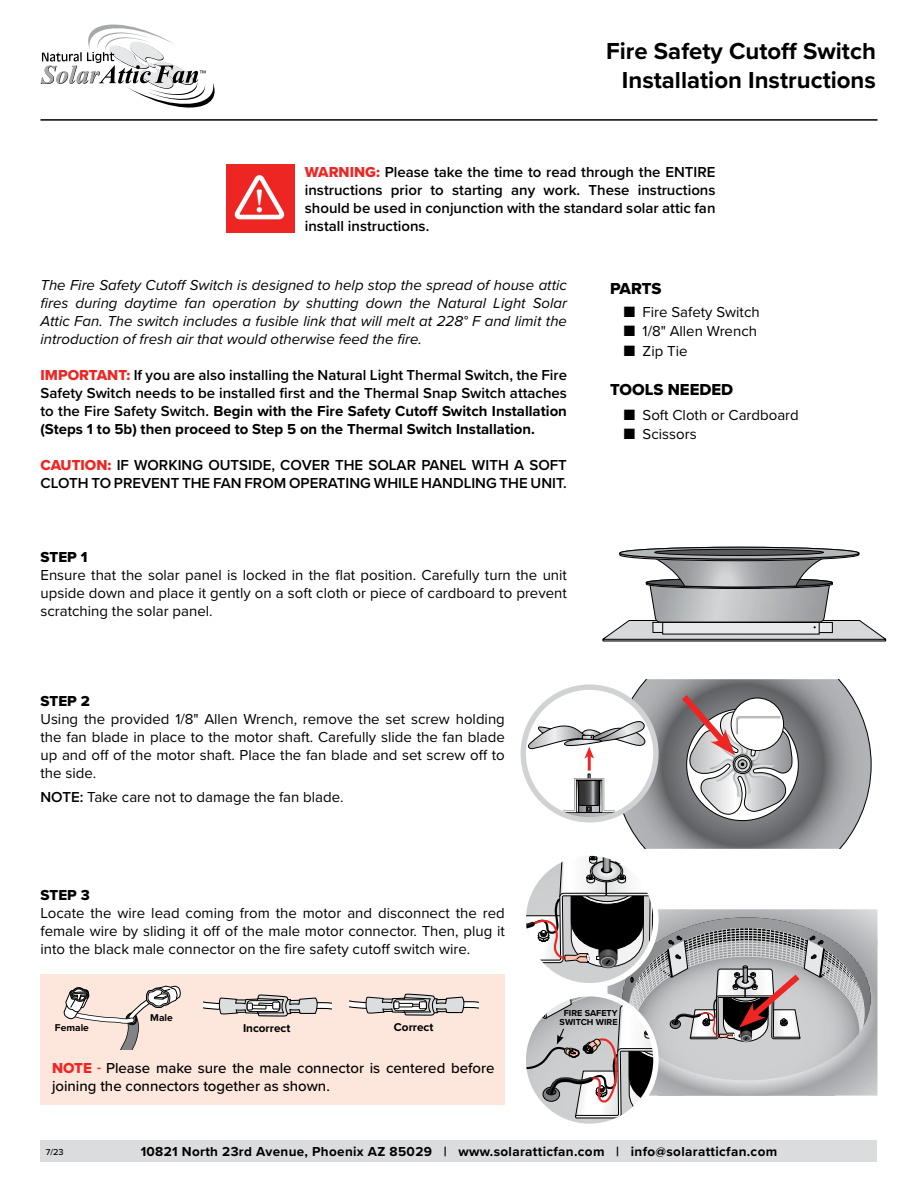
<style>
.page{position:relative;width:918px;height:1188px;background:#fff}
.page>*{position:absolute;margin:0;border:0;box-sizing:border-box;transform-origin:0 0}
.t1{font:700 33.9px "Minion";color:#fff}
.t2{font:700 24px "Proxima Nova";color:#000}
.t3{font:16.5px "Proxima Nova Extrabld";color:#000}
.body_justify{font:15px/18px "Proxima Nova";color:#000;text-align:justify}
.body_justify-2{font:600 15px/18px "Proxima Nova";color:#000;text-align:justify}
.itlaic_copy{font:italic 15px/18px "Proxima Nova";color:#000;text-align:justify}
.body_justify-3{font:500 15px/18px "Proxima Nova";color:#000}
.body_justify-4{font:15px "Proxima Nova Extrabld";color:#000}
.t4{font:700 13.65px "Proxima Nova";color:#000}
.t5{font:700 13.5px "Proxima Nova";letter-spacing:.025em;color:#000}
.t6{font:700 11.7px "Proxima Nova";color:#000}
.t7{font:700 10.2px "Proxima Nova";color:#000}
.body_justify-5{font:700 9px "Proxima Nova";color:#000}
.date{font:500 9px "Proxima Nova";color:#000}
.s1{font-family:"Proxima Nova Extrabld";font-weight:400;color:#ed2623}
.s2{font-weight:700}
.s3{font-weight:600}
.s4{font-weight:700;font-size:13.5px;color:#ed2623}
</style>
<div class="page">
<hr style="left:40px;top:119px;width:838px;height:2px;background:#000">
<svg style="left:40px;top:24px;width:175px;height:84px"></svg>
<svg style="left:602px;top:547px;width:285px;height:95px"></svg>
<svg style="left:620px;top:547px;width:239px;height:12px"></svg>
<div style="left:619px;top:547px;width:240px;height:12px;border:1px solid #000;border-radius:50%"></div>
<div style="left:655px;top:549px;width:169px;height:6px;background:#5a5a5d;border-radius:50%"></div>
<div style="left:654px;top:549px;width:170px;height:7px;border:1px solid #000;border-radius:50%"></div>
<div style="left:226px;top:164px;width:69px;height:69px;background:#ed2623"></div>
<svg style="left:234px;top:175px;width:51px;height:45px"></svg>
<svg style="left:614px;top:679px;width:257px;height:170px;background:#959799"></svg>
<svg style="left:687px;top:709px;width:111px;height:112px"></svg>
<div style="left:523px;top:687px;width:133px;height:133px;background:#fff;border-radius:50%"></div>
<svg style="left:524px;top:774px;width:132px;height:45px"></svg>
<hr style="left:588px;top:755px;width:3px;height:16px;background:#ed2623">
<svg style="left:528px;top:721px;width:117px;height:38px"></svg>
<div style="left:521px;top:684px;width:138px;height:139px;border:5px solid #d0d2d4;border-radius:50%"></div>
<svg style="left:676px;top:689px;width:117px;height:126px"></svg>
<div style="left:40px;top:974px;width:465px;height:131px;background:#fde6dc"></div>
<svg style="left:203px;top:994px;width:128px;height:23px"></svg>
<div style="left:247px;top:1003px;width:6px;height:7px;border:1px solid #000"></div>
<div style="left:273px;top:1002px;width:7px;height:7px;background:#fff"></div>
<div style="left:272px;top:1002px;width:8px;height:8px;border:1px solid #000"></div>
<svg style="left:350px;top:993px;width:128px;height:23px"></svg>
<div style="left:393px;top:1001px;width:7px;height:8px;border:1px solid #000"></div>
<div style="left:419px;top:1002px;width:7px;height:7px;background:#fff"></div>
<div style="left:419px;top:1001px;width:8px;height:8px;border:1px solid #000"></div>
<svg style="left:63px;top:985px;width:118px;height:65px"></svg>
<svg style="left:526px;top:856px;width:352px;height:268px"></svg>
<div style="left:521px;top:850px;width:138px;height:138px;border:5px solid #fff;border-radius:50%"></div>
<div style="left:40px;top:1140px;width:838px;height:22px;background:#dbdcde"></div>
<p class="t1" style="left:255px;top:184px;width:11px">!</p>
<p class="t2" style="left:606px;top:34px;width:271px">Fire Safety Cutoff Switch</p>
<p class="t2" style="left:622px;top:62px;width:256px">Installation Instructions</p>
<p class="body_justify-2" style="left:305px;top:162px;width:412px"><span class="s1">WARNING:</span> Please take the time to read through the ENTIRE instructions prior to starting any work. These instructions should be used in conjunction with the standard solar attic fan install instructions.</p>
<p class="itlaic_copy" style="left:40px;top:276px;width:528px">The Fire Safety Cutoff Switch is designed to help stop the spread of house attic fires during daytime fan operation by shutting down the Natural Light Solar Attic Fan. The switch includes a fusible link that will melt at 228° F and limit the introduction of fresh air that would otherwise feed the fire.</p>
<p class="body_justify-2" style="left:40px;top:366px;width:528px"><span class="s1">IMPORTANT:</span> If you are also installing the Natural Light Thermal Switch, the Fire Safety Switch needs to be installed first and the Thermal Snap Switch attaches to the Fire Safety Switch. <span class="s2">Begin with the Fire Safety Cutoff Switch Installation (Steps 1 to 5b) then proceed to Step 5 on the Thermal Switch Installation.</span></p>
<p class="body_justify-2" style="left:40px;top:456px;width:528px"><span class="s1">CAUTION:</span> IF WORKING OUTSIDE, COVER THE SOLAR PANEL WITH A SOFT<br>CLOTH TO PREVENT THE FAN FROM OPERATING WHILE HANDLING THE UNIT.</p>
<p class="body_justify-4" style="left:40px;top:545px;width:48px">STEP 1</p>
<p class="body_justify" style="left:40px;top:565px;width:528px">Ensure that the solar panel is locked in the flat position. Carefully turn the unit upside down and place it gently on a soft cloth or piece of cardboard to prevent scratching the solar panel.</p>
<p class="body_justify-4" style="left:40px;top:689px;width:51px">STEP 2</p>
<p class="body_justify" style="left:40px;top:709px;width:466px">Using the provided 1/8" Allen Wrench, remove the set screw holding the fan blade in place to the motor shaft. Carefully slide the fan blade up and off of the motor shaft. Place the fan blade and set screw off to the side.</p>
<p class="body_justify" style="left:40px;top:788px;width:305px"><span class="s3">NOTE:</span> Take care not to damage the fan blade.</p>
<p class="body_justify-4" style="left:40px;top:884px;width:51px">STEP 3</p>
<p class="body_justify" style="left:40px;top:903px;width:466px">Locate the wire lead coming from the motor and disconnect the red female wire by sliding it off of the male motor connector. Then, plug it into the black male connector on the fire safety cutoff switch wire.</p>
<p class="t3" style="left:610px;top:276px;width:53px">PARTS</p>
<p class="body_justify" style="left:624px;top:302px;width:138px">■ Fire Safety Switch</p>
<p class="body_justify" style="left:624px;top:321px;width:135px">■ 1/8" Allen Wrench</p>
<p class="body_justify" style="left:624px;top:341px;width:65px">■ Zip Tie</p>
<p class="t3" style="left:610px;top:377px;width:124px">TOOLS NEEDED</p>
<p class="body_justify" style="left:624px;top:405px;width:177px">■ Soft Cloth or Cardboard</p>
<p class="body_justify" style="left:624px;top:425px;width:74px">■ Scissors</p>
<p class="t7" style="left:55px;top:1020px;width:36px">Female</p>
<p class="t7" style="left:150px;top:1010px;width:24px">Male</p>
<p class="t6" style="left:243px;top:1019px;width:49px">Incorrect</p>
<p class="t6" style="left:394px;top:1019px;width:41px">Correct</p>
<p class="body_justify-3" style="left:52px;top:1058px;width:444px"><span class="s1">NOTE</span> <span class="s4">-</span> Please make sure the male connector is centered before joining the connectors together as shown.</p>
<p class="t6" style="left:247px;top:1076px;width:41px">Correct</p>
<p class="body_justify-5" style="left:564px;top:1007px;width:55px">FIRE SAFETY</p>
<p class="body_justify-5" style="left:560px;top:1016px;width:59px">SWITCH WIRE</p>
<p class="t4" style="left:589px;top:1019px;width:32px">Male</p>
<p class="date" style="left:46px;top:1145px;width:19px">7/23</p>
<p class="t5" style="left:141px;top:1141px;width:638px">10821 North 23rd Avenue, Phoenix AZ 85029 | www.solaratticfan.com | info@solaratticfan.com</p>
</div>
